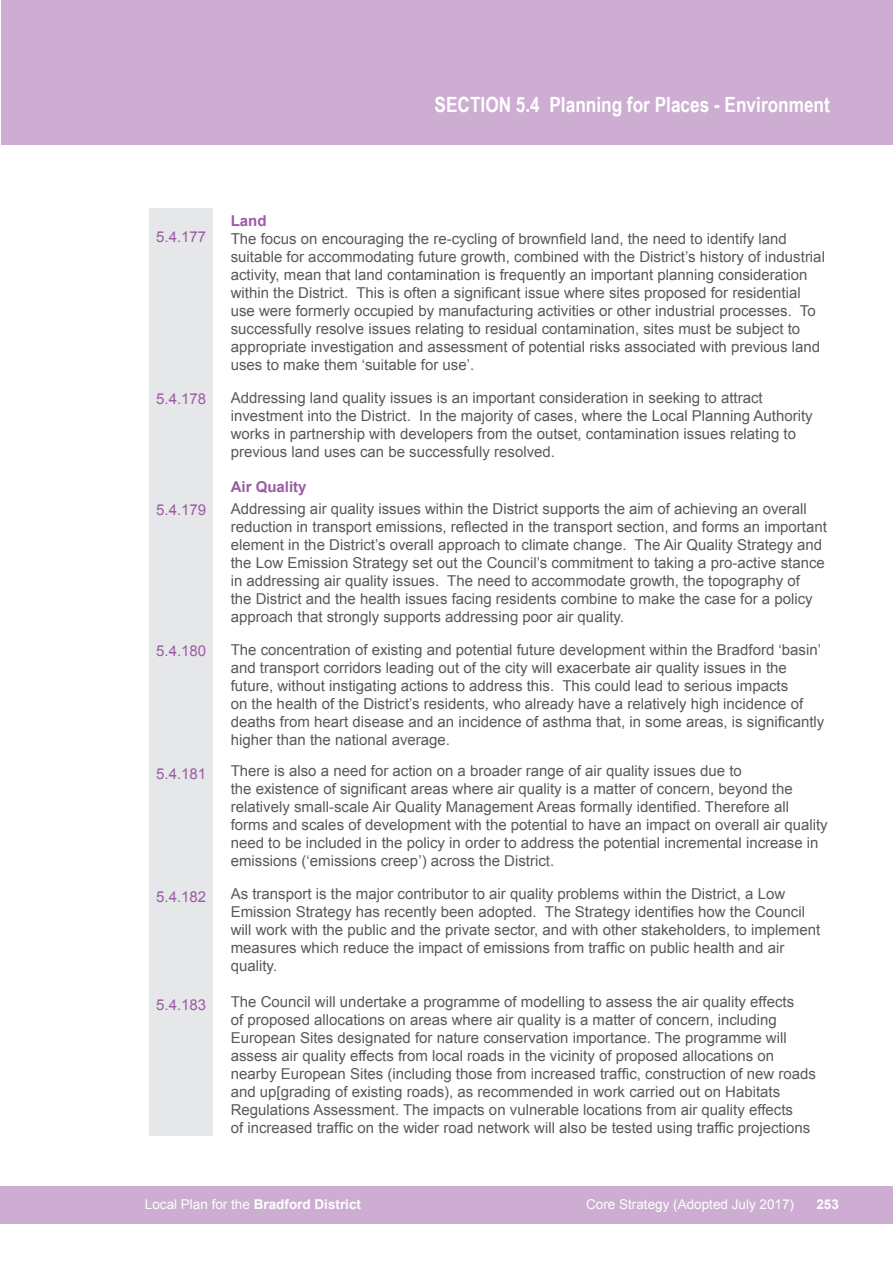
<style>
.page{position:relative;width:893px;height:1263px;background:#fff}
.page>*{position:absolute;margin:0;border:0;box-sizing:border-box;transform-origin:0 0}
.t1{font:700 21px "Arial Narrow";color:#fff}
.t2{font:15px/18px "Arial";color:#58595b}
.t3{font:15px "Arial";color:#9b5ba5}
.t4{font:700 15px "Arial";color:#9b5ba5}
.t5{font:700 13.5px "Arial";color:#fff}
.t6{font:13.5px "Arial";color:#fff}
.s1{font-weight:400}
</style>
<div class="page">
<div style="left:0;top:1186px;width:893px;height:38px;background:#cdadd2"></div>
<div style="left:1px;top:0;width:892px;height:145px;background:#cdadd2"></div>
<div style="left:149px;top:208px;width:64px;height:927px;background:#e6e7e8"></div>
<h1 class="t1" style="left:435px;top:93px;width:397px">SECTION 5.4 Planning for Places - Environment</h1>
<p class="t3" style="left:156px;top:226px;width:52px">5.4.177</p>
<p class="t3" style="left:156px;top:388px;width:52px">5.4.178</p>
<p class="t3" style="left:156px;top:499px;width:52px">5.4.179</p>
<p class="t3" style="left:156px;top:640px;width:52px">5.4.180</p>
<p class="t3" style="left:156px;top:763px;width:52px">5.4.181</p>
<p class="t3" style="left:156px;top:886px;width:52px">5.4.182</p>
<p class="t3" style="left:156px;top:994px;width:52px">5.4.183</p>
<p class="t4" style="left:231px;top:211px;width:37px">Land</p>
<p class="t2" style="left:231px;top:230px;width:596px">The focus on encouraging the re-cycling of brownfield land, the need to identify land suitable for accommodating future growth, combined with the District’s history of industrial activity, mean that land contamination is frequently an important planning consideration within the District. This is often a significant issue where sites proposed for residential use were formerly occupied by manufacturing activities or other industrial processes. To successfully resolve issues relating to residual contamination, sites must be subject to appropriate investigation and assessment of potential risks associated with previous land uses to make them ‘suitable for use’.</p>
<p class="t2" style="left:231px;top:389px;width:583px">Addressing land quality issues is an important consideration in seeking to attract investment into the District. In the majority of cases, where the Local Planning Authority works in partnership with developers from the outset, contamination issues relating to previous land uses can be successfully resolved.</p>
<p class="t4" style="left:231px;top:476px;width:77px">Air Quality</p>
<p class="t2" style="left:231px;top:500px;width:598px">Addressing air quality issues within the District supports the aim of achieving an overall reduction in transport emissions, reflected in the transport section, and forms an important element in the District’s overall approach to climate change. The Air Quality Strategy and the Low Emission Strategy set out the Council’s commitment to taking a pro-active stance in addressing air quality issues. The need to accommodate growth, the topography of<br>the District and the health issues facing residents combine to make the case for a policy approach that strongly supports addressing poor air quality.</p>
<p class="t2" style="left:231px;top:641px;width:595px">The concentration of existing and potential future development within the Bradford ‘basin’ and transport corridors leading out of the city will exacerbate air quality issues in the future, without instigating actions to address this. This could lead to serious impacts<br>on the health of the District’s residents, who already have a relatively high incidence of deaths from heart disease and an incidence of asthma that, in some areas, is significantly higher than the national average.</p>
<p class="t2" style="left:231px;top:762px;width:598px">There is also a need for action on a broader range of air quality issues due to<br>the existence of significant areas where air quality is a matter of concern, beyond the relatively small-scale Air Quality Management Areas formally identified. Therefore all forms and scales of development with the potential to have an impact on overall air quality need to be included in the policy in order to address the potential incremental increase in emissions (‘emissions creep’) across the District.</p>
<p class="t2" style="left:231px;top:885px;width:591px">As transport is the major contributor to air quality problems within the District, a Low Emission Strategy has recently been adopted. The Strategy identifies how the Council will work with the public and the private sector, and with other stakeholders, to implement measures which reduce the impact of emissions from traffic on public health and air quality.</p>
<p class="t2" style="left:231px;top:993px;width:587px">The Council will undertake a programme of modelling to assess the air quality effects<br>of proposed allocations on areas where air quality is a matter of concern, including European Sites designated for nature conservation importance. The programme will assess air quality effects from local roads in the vicinity of proposed allocations on nearby European Sites (including those from increased traffic, construction of new roads and up[grading of existing roads), as recommended in work carried out on Habitats Regulations Assessment. The impacts on vulnerable locations from air quality effects<br>of increased traffic on the wider road network will also be tested using traffic projections</p>
<p class="t5" style="left:145px;top:1195px;width:218px"><span class="s1">Local Plan for the</span> Bradford District</p>
<p class="t6" style="left:586px;top:1195px;width:209px">Core Strategy (Adopted July 2017)</p>
<p class="t5" style="left:816px;top:1195px;width:24px">253</p>
</div>
